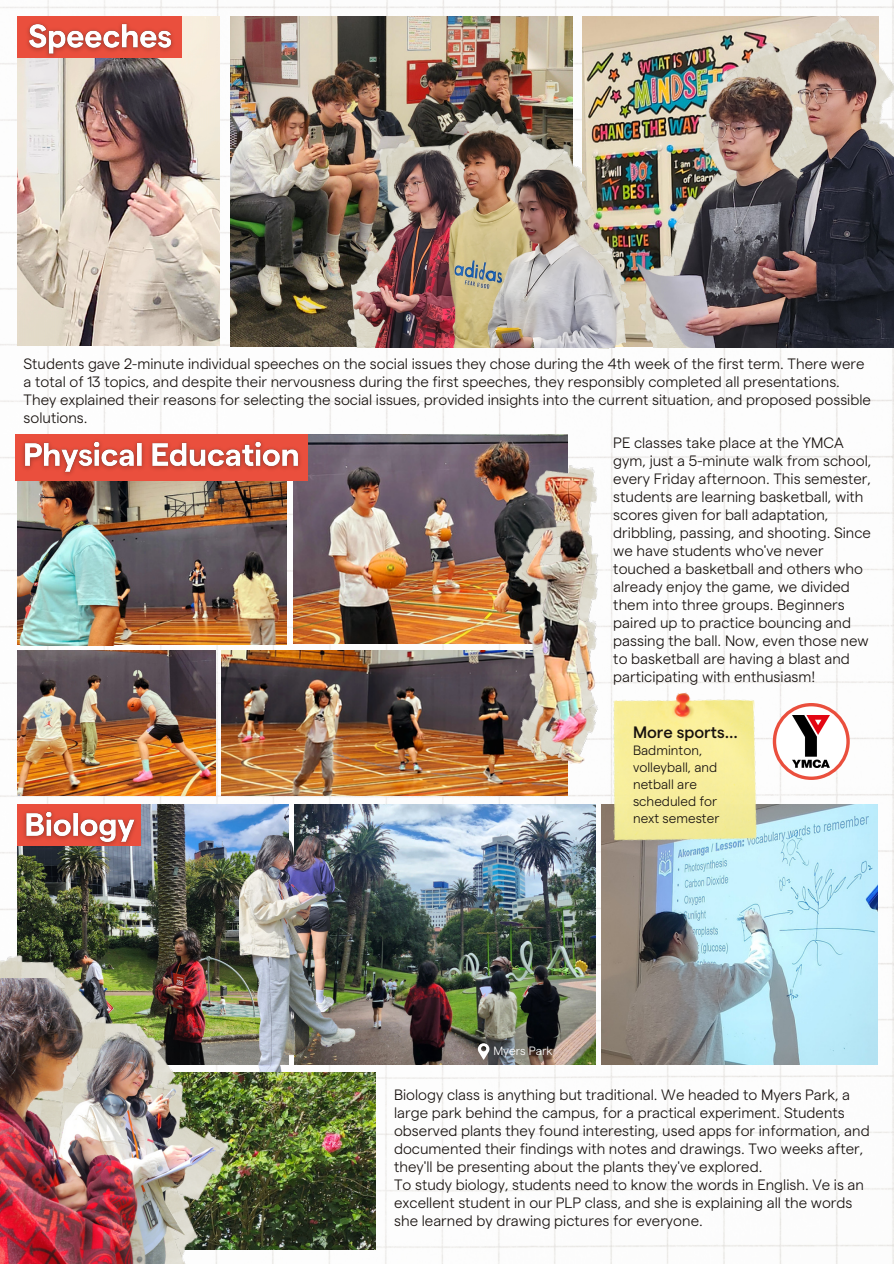
<style>
.page{position:relative;width:894px;height:1264px;background:#fff}
.page>*{position:absolute;margin:0;border:0;box-sizing:border-box;transform-origin:0 0}
.t1{font:500 16.5px "Matter";color:#17110e}
.t2{font:300 15px/18px "Matter";color:#17110e}
.t3{font:300 13.5px/16.8px "Matter";color:#17110e}
.t4{font:300 12px "Matter";color:#fff}
</style>
<div class="page">
<img style="left:0;top:0;width:893px;height:1263px">
<img style="left:17px;top:16px;width:203px;height:329px">
<img style="left:144px;top:482px;width:142px;height:162px">
<img style="left:293px;top:434px;width:274px;height:210px">
<img style="left:222px;top:650px;width:345px;height:145px">
<img style="left:582px;top:16px;width:193px;height:231px">
<img style="left:230px;top:16px;width:342px;height:330px">
<img style="left:374px;top:139px;width:60px;height:8px">
<img style="left:434px;top:104px;width:104px;height:38px">
<img style="left:456px;top:113px;width:105px;height:15px">
<img style="left:477px;top:127px;width:112px;height:26px">
<img style="left:388px;top:142px;width:52px;height:5px">
<img style="left:627px;top:247px;width:2px;height:95px">
<img style="left:347px;top:268px;width:70px;height:80px">
<img style="left:350px;top:147px;width:90px;height:200px">
<img style="left:440px;top:128px;width:133px;height:220px">
<img style="left:481px;top:153px;width:146px;height:194px">
<img style="left:775px;top:8px;width:118px;height:24px">
<img style="left:713px;top:19px;width:171px;height:46px">
<img style="left:692px;top:65px;width:57px;height:7px">
<img style="left:629px;top:72px;width:120px;height:275px">
<img style="left:749px;top:32px;width:144px;height:316px">
<img style="left:17px;top:650px;width:198px;height:145px">
<img style="left:526px;top:457px;width:76px;height:90px">
<img style="left:507px;top:522px;width:14px;height:82px">
<img style="left:17px;top:482px;width:127px;height:163px">
<img style="left:509px;top:686px;width:12px;height:81px">
<img style="left:596px;top:726px;width:3px;height:40px">
<img style="left:596px;top:684px;width:3px;height:42px">
<img style="left:596px;top:559px;width:7px;height:76px">
<img style="left:596px;top:609px;width:6px;height:75px">
<img style="left:596px;top:525px;width:5px;height:55px">
<img style="left:521px;top:471px;width:75px;height:298px">
<svg style="left:772px;top:703px;width:77px;height:76px"></svg>
<img style="left:792px;top:715px;width:37px;height:52px">
<img style="left:17px;top:804px;width:271px;height:260px">
<img style="left:601px;top:804px;width:276px;height:260px">
<img style="left:294px;top:804px;width:301px;height:260px">
<img style="left:240px;top:830px;width:120px;height:242px">
<img style="left:215px;top:1072px;width:160px;height:176px">
<img style="left:215px;top:1112px;width:22px;height:101px">
<img style="left:68px;top:958px;width:42px;height:20px">
<img style="left:0;top:951px;width:68px;height:27px">
<img style="left:0;top:978px;width:215px;height:285px">
<svg style="left:477px;top:1043px;width:12px;height:17px"></svg>
<div style="left:17px;top:16px;width:165px;height:41px;background:#ea4f3d"></div>
<img style="left:21px;top:23px;width:158px;height:41px">
<img style="left:16px;top:434px;width:290px;height:48px">
<img style="left:17px;top:804px;width:126px;height:48px">
<img style="left:599px;top:685px;width:170px;height:169px">
<p class="t2" style="left:24px;top:354px;width:848px">Students gave 2-minute individual speeches on the social issues they chose during the 4th week of the first term. There were a total of 13 topics, and despite their nervousness during the first speeches, they responsibly completed all presentations.<br>They explained their reasons for selecting the social issues, provided insights into the current situation, and proposed possible solutions.</p>
<p class="t2" style="left:613px;top:433px;width:259px">PE classes take place at the YMCA gym, just a 5-minute walk from school, every Friday afternoon. This semester, students are learning basketball, with scores given for ball adaptation, dribbling, passing, and shooting. Since we have students who've never touched a basketball and others who already enjoy the game, we divided them into three groups. Beginners paired up to practice bouncing and passing the ball. Now, even those new to basketball are having a blast and participating with enthusiasm!</p>
<p class="t1" style="left:633px;top:721px;width:106px">More sports...</p>
<p class="t3" style="left:633px;top:741px;width:88px">Badminton, volleyball, and netball are scheduled for next semester</p>
<p class="t4" style="left:493px;top:1043px;width:61px">Myers Park</p>
<p class="t2" style="left:394px;top:1084px;width:477px">Biology class is anything but traditional. We headed to Myers Park, a large park behind the campus, for a practical experiment. Students observed plants they found interesting, used apps for information, and documented their findings with notes and drawings. Two weeks after, they'll be presenting about the plants they've explored.<br>To study biology, students need to know the words in English. Ve is an excellent student in our PLP class, and she is explaining all the words she learned by drawing pictures for everyone.</p>
</div>
